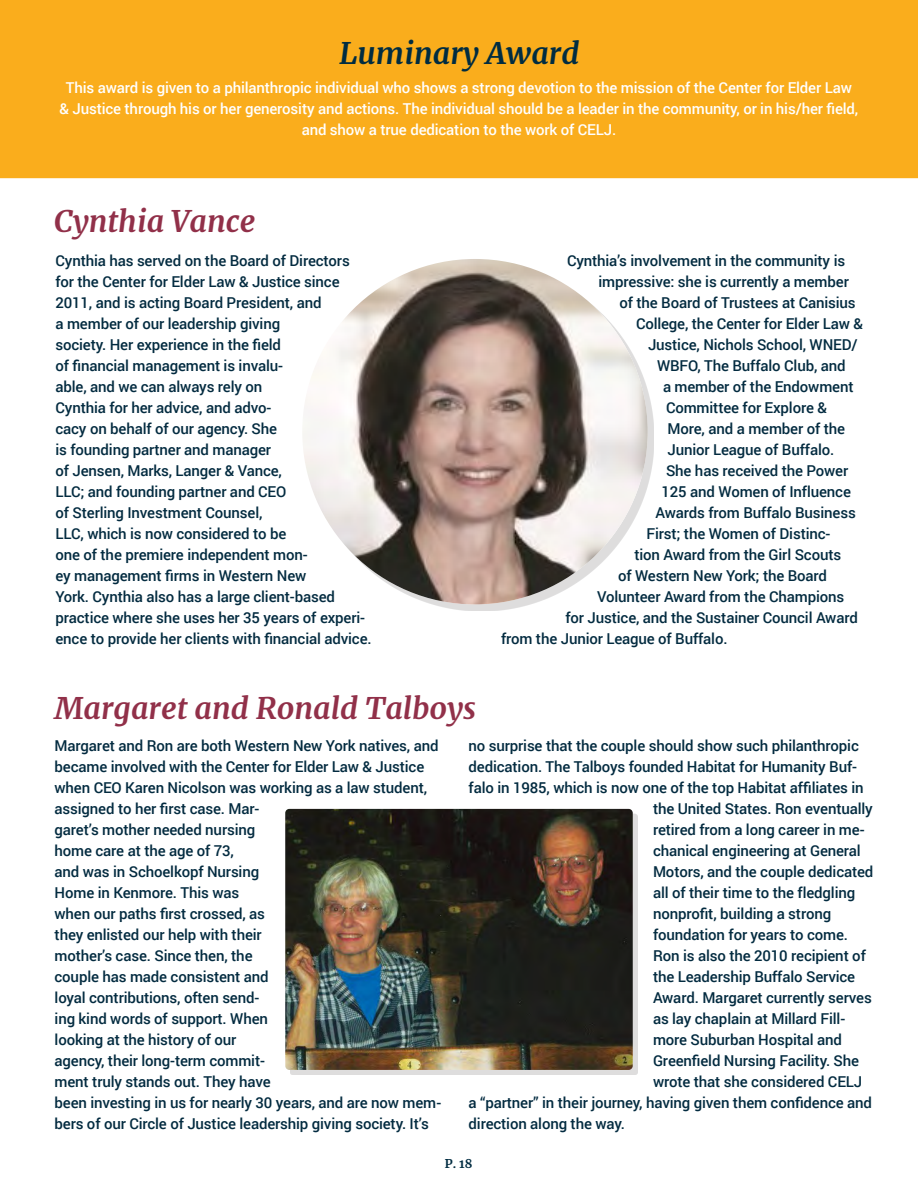
<style>
.page{position:relative;width:918px;height:1188px;background:#fff}
.page>*{position:absolute;margin:0;border:0;box-sizing:border-box;transform-origin:0 0}
.t1{font:italic 700 30px "Merriweather";color:#913049}
.t2{font:italic 700 30px "Merriweather";color:#002c41}
.t3{font:500 15px/21px "Roboto";letter-spacing:-.01em;color:#032b40}
.t4{font:500 15px/21px "Roboto";letter-spacing:-.01em;color:#fff;text-align:center}
.t5{font:700 12px "Merriweather";color:#002c41}
</style>
<div class="page">
<div style="left:0;top:0;width:918px;height:178px;background:#faad1c"></div>
<div style="left:290px;top:814px;width:348px;height:261px;background:#dedddd"></div>
<img style="left:285px;top:809px;width:348px;height:261px">
<div style="left:309px;top:265px;width:345px;height:346px;background:#231f20;opacity:.15"></div>
<img style="left:302px;top:259px;width:346px;height:345px;border-radius:173px">
<p class="t2" style="left:339px;top:32px;width:241px">Luminary Award</p>
<p class="t4" style="left:59px;top:77px;width:800px">This award is given to a philanthropic individual who shows a strong devotion to the mission of the Center for Elder Law &amp; Justice through his or her generosity and actions. The individual should be a leader in the community, or in his/her field, and show a true dedication to the work of CELJ.</p>
<p class="t1" style="left:54px;top:200px;width:203px">Cynthia Vance</p>
<p class="t3" style="left:56px;top:249px;width:318px">Cynthia has served on the Board of Directors for the Center for Elder Law &amp; Justice since 2011, and is acting Board President, and<br>a member of our leadership giving<br>society. Her experience in the field<br>of financial management is invalu-<br>able, and we can always rely on<br>Cynthia for her advice, and advo-<br>cacy on behalf of our agency. She<br>is founding partner and manager<br>of Jensen, Marks, Langer &amp; Vance,<br>LLC; and founding partner and CEO<br>of Sterling Investment Counsel,<br>LLC, which is now considered to be<br>one of the premiere independent mon-<br>ey management firms in Western New<br>York. Cynthia also has a large client-based practice where she uses her 35 years of experi&shy;ence to provide her clients with financial advice.</p>
<p class="t3" style="left:567px;top:249px;width:280px">Cynthia’s involvement in the community is</p>
<p class="t3" style="left:598px;top:270px;width:252px">impressive: she is currently a member</p>
<p class="t3" style="left:620px;top:291px;width:238px">of the Board of Trustees at Canisius</p>
<p class="t3" style="left:636px;top:312px;width:229px">College, the Center for Elder Law &amp;</p>
<p class="t3" style="left:648px;top:333px;width:211px">Justice, Nichols School, WNED/</p>
<p class="t3" style="left:657px;top:354px;width:190px">WBFO, The Buffalo Club, and</p>
<p class="t3" style="left:663px;top:375px;width:192px">a member of the Endowment</p>
<p class="t3" style="left:666px;top:396px;width:163px">Committee for Explore &amp;</p>
<p class="t3" style="left:668px;top:417px;width:179px">More, and a member of the</p>
<p class="t3" style="left:668px;top:438px;width:168px">Junior League of Buffalo.</p>
<p class="t3" style="left:666px;top:459px;width:184px">She has received the Power</p>
<p class="t3" style="left:662px;top:480px;width:191px">125 and Women of Influence</p>
<p class="t3" style="left:656px;top:501px;width:202px">Awards from Buffalo Business</p>
<p class="t3" style="left:646px;top:522px;width:186px">First; the Women of Distinc-</p>
<p class="t3" style="left:634px;top:543px;width:208px">tion Award from the Girl Scouts</p>
<p class="t3" style="left:618px;top:564px;width:211px">of Western New York; the Board</p>
<p class="t3" style="left:597px;top:585px;width:249px">Volunteer Award from the Champions</p>
<p class="t3" style="left:566px;top:606px;width:294px">for Justice, and the Sustainer Council Award</p>
<p class="t3" style="left:501px;top:627px;width:228px">from the Junior League of Buffalo.</p>
<p class="t1" style="left:55px;top:687px;width:423px">Margaret and Ronald Talboys</p>
<p class="t3" style="left:469px;top:735px;width:392px">no surprise that the couple should show such philanthropic</p>
<p class="t3" style="left:469px;top:756px;width:390px">dedication. The Talboys founded Habitat for Humanity Buf-</p>
<p class="t3" style="left:469px;top:777px;width:397px">falo in 1985, which is now one of the top Habitat affiliates in</p>
<p class="t3" style="left:653px;top:798px;width:221px">the United States. Ron eventually</p>
<p class="t3" style="left:653px;top:819px;width:213px">retired from a long career in me-</p>
<p class="t3" style="left:653px;top:840px;width:209px">chanical engineering at General</p>
<p class="t3" style="left:653px;top:861px;width:222px">Motors, and the couple dedicated</p>
<p class="t3" style="left:653px;top:882px;width:204px">all of their time to the fledgling</p>
<p class="t3" style="left:653px;top:903px;width:180px">nonprofit, building a strong</p>
<p class="t3" style="left:653px;top:924px;width:196px">foundation for years to come.</p>
<p class="t3" style="left:653px;top:945px;width:214px">Ron is also the 2010 recipient of</p>
<p class="t3" style="left:653px;top:966px;width:204px">the Leadership Buffalo Service</p>
<p class="t3" style="left:653px;top:987px;width:220px">Award. Margaret currently serves</p>
<p class="t3" style="left:653px;top:1008px;width:194px">as lay chaplain at Millard Fill-</p>
<p class="t3" style="left:653px;top:1029px;width:191px">more Suburban Hospital and</p>
<p class="t3" style="left:653px;top:1050px;width:208px">Greenfield Nursing Facility. She</p>
<p class="t3" style="left:653px;top:1071px;width:211px">wrote that she considered CELJ</p>
<p class="t3" style="left:469px;top:1092px;width:405px">a “partner” in their journey, having given them confidence and</p>
<p class="t3" style="left:469px;top:1113px;width:158px">direction along the way.</p>
<p class="t3" style="left:55px;top:735px;width:388px">Margaret and Ron are both Western New York natives, and became involved with the Center for Elder Law &amp; Justice when CEO Karen Nicolson was working as a law student, assigned to her first case. Mar-<br>garet’s mother needed nursing<br>home care at the age of 73,<br>and was in Schoelkopf Nursing<br>Home in Kenmore. This was<br>when our paths first crossed, as<br>they enlisted our help with their<br>mother’s case. Since then, the<br>couple has made consistent and<br>loyal contributions, often send-<br>ing kind words of support. When<br>looking at the history of our<br>agency, their long-term commit-<br>ment truly stands out. They have<br>been investing in us for nearly 30 years, and are now mem&shy;bers of our Circle of Justice leadership giving society. It’s</p>
<p class="t5" style="left:445px;top:1156px;width:29px">P. 18</p>
</div>
